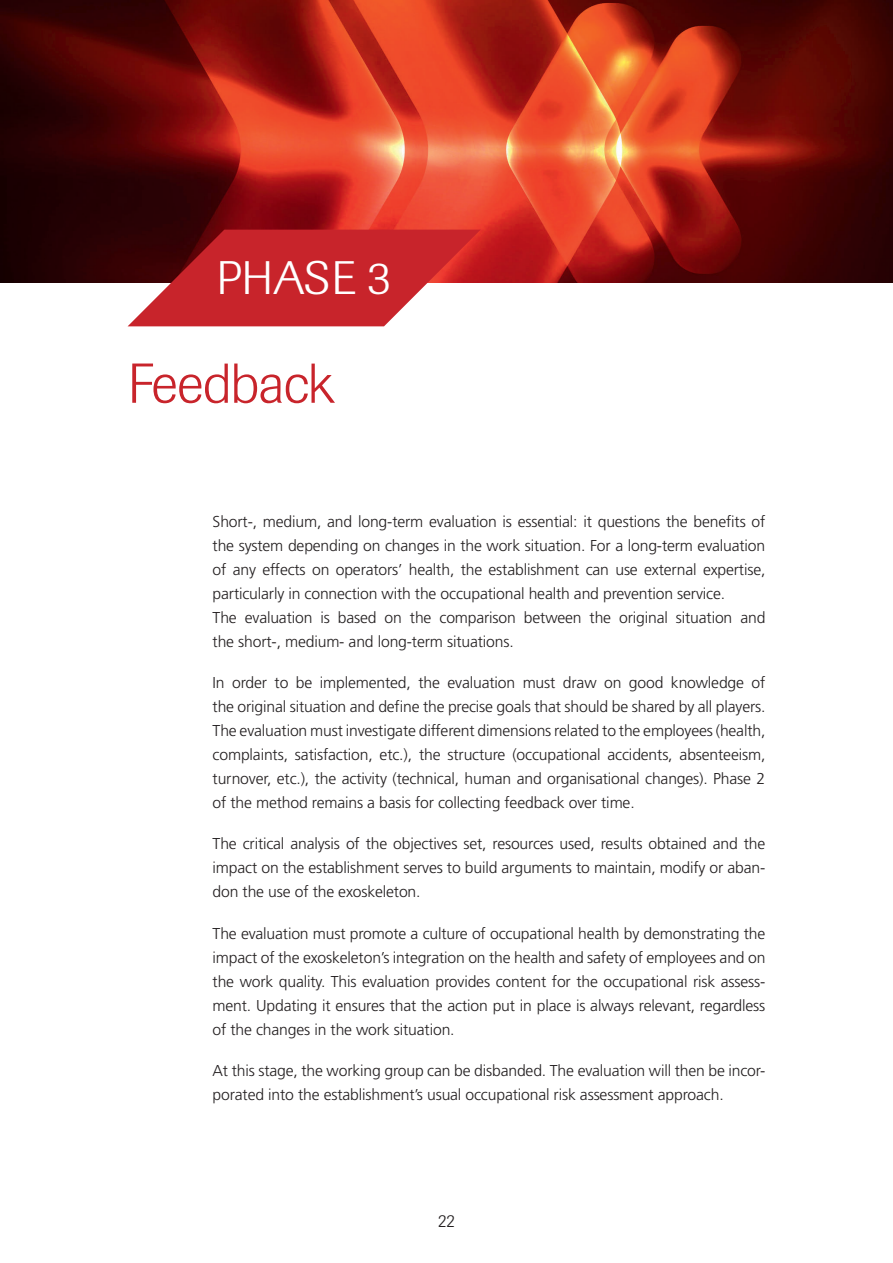
<style>
.page{position:relative;width:893px;height:1263px;background:#fff}
.page>*{position:absolute;margin:0;border:0;box-sizing:border-box;transform-origin:0 0}
.t1{font:300 55.5px "Imago";letter-spacing:-.015em;color:#c8242b}
.t2{font:300 46.5px "Imago";letter-spacing:.005em;color:#fff;scale:1.06 1}
.t3{font:300 18px "Imago";color:#231f20}
.t4{font:300 15.75px/24px "Frutiger";letter-spacing:-.01em;color:#231f20;text-align:justify}
</style>
<div class="page">
<img style="left:0;top:0;width:893px;height:282px">
<svg style="left:128px;top:230px;width:353px;height:96px;background:#c03b40"></svg>
<h2 class="t2" style="left:216px;top:252px;width:167px">PHASE 3</h2>
<h1 class="t1" style="left:128px;top:352px;width:207px">Feedback</h1>
<p class="t4" style="left:213px;top:510px;width:554px;text-align:left">Short-, medium, and long-term evaluation is essential: it questions the benefits of the system depending on changes in the work situation. For a long-term evaluation of any effects on operators’ health, the establishment can use external expertise, particularly in connection with the occupational health and prevention service.<br>The evaluation is based on the comparison between the original situation and the short-, medium- and long-term situations.</p>
<p class="t4" style="left:213px;top:671px;width:554px">In order to be implemented, the evaluation must draw on good knowledge of the original situation and define the precise goals that should be shared by all players.<br>The evaluation must investigate different dimensions related to the employees (health, complaints, satisfaction, etc.), the structure (occupational accidents, absenteeism, turnover, etc.), the activity (technical, human and organisational changes). Phase 2 of the method remains a basis for collecting feedback over time.</p>
<p class="t4" style="left:213px;top:832px;width:554px">The critical analysis of the objectives set, resources used, results obtained and the impact on the establishment serves to build arguments to maintain, modify or aban&shy;don the use of the exoskeleton.</p>
<p class="t4" style="left:213px;top:921px;width:554px">The evaluation must promote a culture of occupational health by demonstrating the impact of the exoskeleton’s integration on the health and safety of employees and on the work quality. This evaluation provides content for the occupational risk assess&shy;ment. Updating it ensures that the action put in place is always relevant, regardless of the changes in the work situation.</p>
<p class="t4" style="left:213px;top:1058px;width:554px">At this stage, the working group can be disbanded. The evaluation will then be incor&shy;porated into the establishment’s usual occupational risk assessment approach.</p>
<p class="t3" style="left:438px;top:1211px;width:19px">22</p>
</div>
